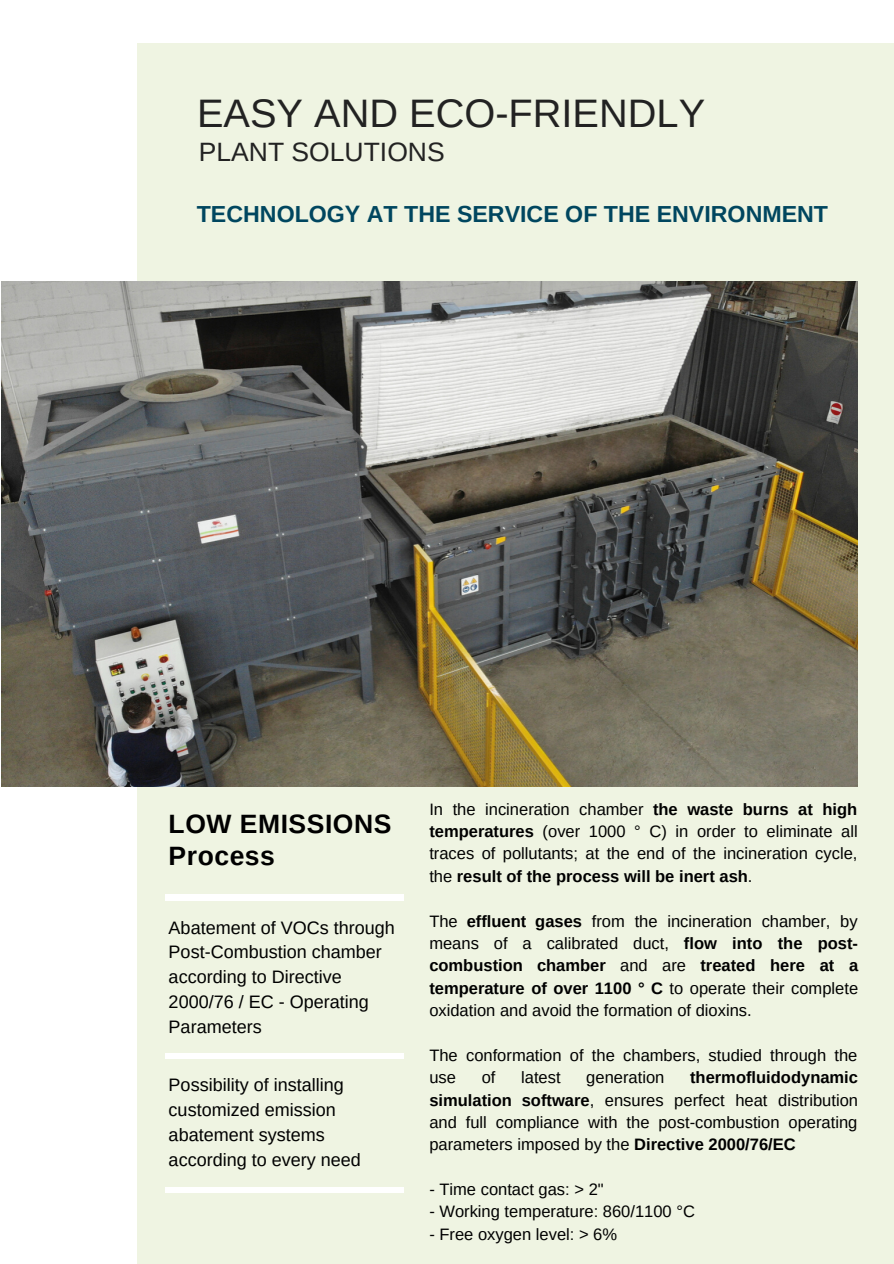
<style>
.page{position:relative;width:894px;height:1264px;background:#fff}
.page>*{position:absolute;margin:0;border:0;box-sizing:border-box;transform-origin:0 0}
.t1{font:39.75px "Arimo";color:#222}
.t2{font:700 26.55px/31.5px "Arimo";letter-spacing:.02em;color:#000}
.t3{font:26.55px "Arimo";color:#222}
.t4{font:700 23.25px "Arimo";color:#00465f}
.t5{font:18px/24.8px "Arimo";color:#000}
.t6{font:16.5px/22.4px "Arimo";color:#000;text-align:justify}
.s1{font-weight:700}
</style>
<div class="page">
<div style="left:137px;top:43px;width:756px;height:1220px;background:#eff4e2"></div>
<img style="left:1px;top:281px;width:856px;height:505px">
<div style="left:165px;top:894px;width:239px;height:6px;background:#fff"></div>
<div style="left:165px;top:1053px;width:239px;height:5px;background:#fff"></div>
<div style="left:165px;top:1186px;width:239px;height:6px;background:#fff"></div>
<h1 class="t1" style="left:197px;top:91px;width:509px">EASY AND ECO-FRIENDLY</h1>
<h2 class="t3" style="left:199px;top:137px;width:247px">PLANT SOLUTIONS</h2>
<h3 class="t4" style="left:197px;top:201px;width:632px">TECHNOLOGY AT THE SERVICE OF THE ENVIRONMENT</h3>
<h2 class="t2" style="left:169px;top:808px;width:224px">LOW EMISSIONS<br>Process</h2>
<p class="t5" style="left:169px;top:915px;width:228px">Abatement of VOCs through<br>Post-Combustion chamber according to Directive<br>2000/76 / EC - Operating<br>Parameters</p>
<p class="t5" style="left:169px;top:1072px;width:194px">Possibility of installing customized emission abatement systems according to every need</p>
<p class="t6" style="left:429px;top:797px;width:430px">In the incineration chamber <span class="s1">the waste burns at high temperatures</span> (over 1000 ° C) in order to eliminate all traces of pollutants; at the end of the incineration cycle, the <span class="s1">result of the process will be inert ash</span>.</p>
<p class="t6" style="left:429px;top:909px;width:430px">The <span class="s1">effluent gases</span> from the incineration chamber, by means of a calibrated duct, <span class="s1">flow into the post&shy;combustion chamber</span> and are <span class="s1">treated here at a temperature of over 1100 ° C</span> to operate their complete oxidation and avoid the formation of dioxins.</p>
<p class="t6" style="left:429px;top:1043px;width:429px">The conformation of the chambers, studied through the use</p>
<p class="t6" style="left:429px;top:1066px;width:430px;text-indent:261px"><span class="s1">thermofluidodynamic simulation software</span>, ensures perfect heat distribution and full compliance with the post-combustion operating parameters imposed by the <span class="s1">Directive 2000/76/EC</span></p>
<p class="t6" style="left:429px;top:1178px;width:176px">- Time contact gas: &gt; 2"</p>
<p class="t6" style="left:429px;top:1200px;width:267px">- Working temperature: 860/1100 °C</p>
<p class="t6" style="left:429px;top:1222px;width:189px">- Free oxygen level: &gt; 6%</p>
<p class="t6" style="left:481px;top:1066px;width:15px">of</p>
<p class="t6" style="left:521px;top:1066px;width:41px">latest</p>
<p class="t6" style="left:586px;top:1066px;width:80px">generation</p>
</div>
